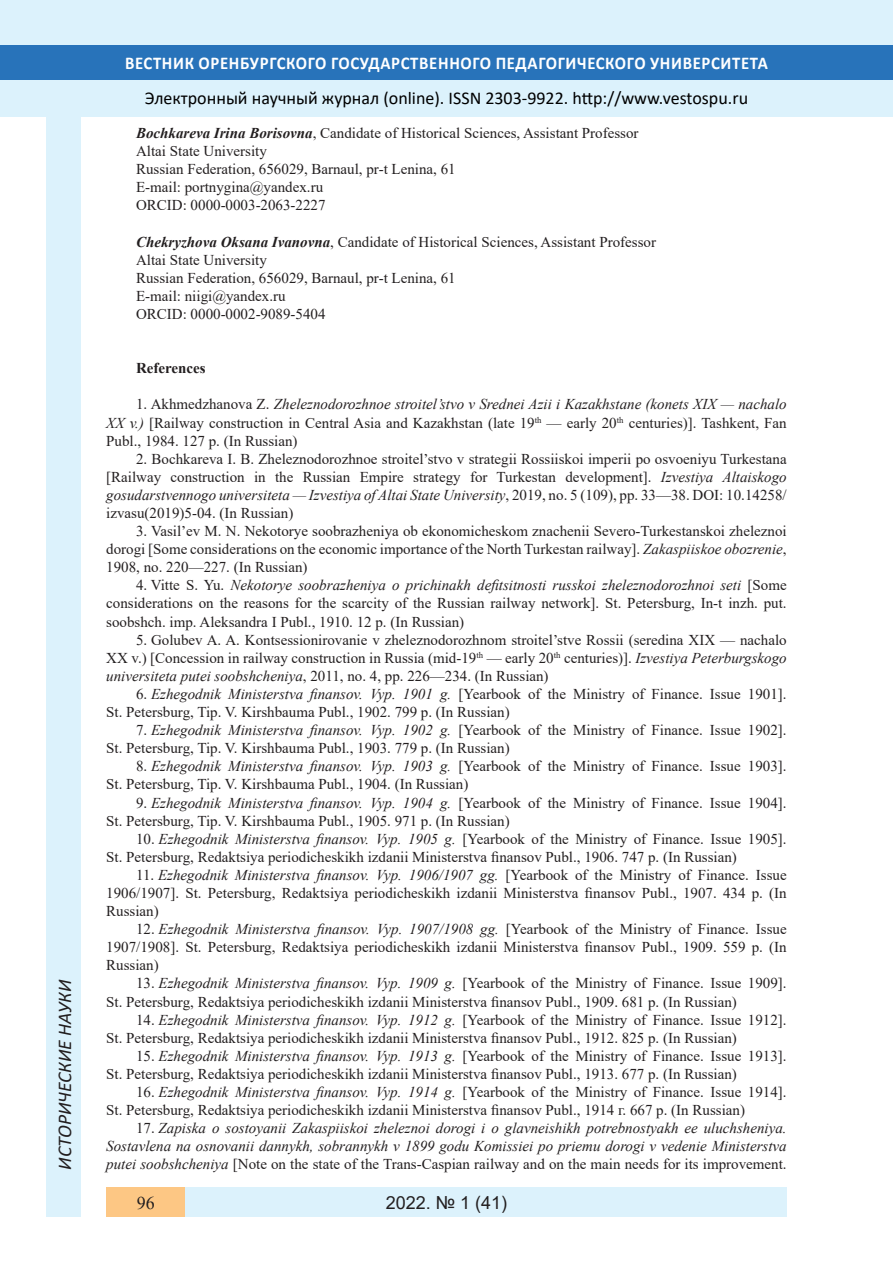
<style>
.page{position:relative;width:893px;height:1263px;background:#fff}
.page>*{position:absolute;margin:0;border:0;box-sizing:border-box;transform-origin:0 0}
.t1{font:italic 19.5px "Calibri";color:#231f20}
.t2{font:18px "Calibri";color:#000}
.t3{font:700 18px "Calibri";letter-spacing:.04em;color:#fff;scale:.93 1}
.t4{font:18px "Arial";color:#231f20}
.t5{font:700 18px "Book Antiqua";color:#231f20}
.t6{font:18px "Times New Roman";color:#231f20}
.литература{font:15px/18.1px "Times New Roman";color:#231f20}
.литература-2{font:italic 15px/18.1px "Times New Roman";color:#231f20;text-align:justify}
.литература-3{font:700 15px "Times New Roman";color:#231f20}
.s1{font-weight:700;font-style:italic}
.s2{font-style:italic}
.s3{font-style:normal}
</style>
<div class="page">
<div style="left:0;top:0;width:893px;height:116px;background:#dcf2fc"></div>
<div style="left:0;top:45px;width:893px;height:34px;background:#2873ba"></div>
<div style="left:106px;top:1188px;width:681px;height:29px;background:#dcf2fc"></div>
<div style="left:106px;top:1188px;width:79px;height:29px;background:#fdc784"></div>
<div style="left:47px;top:116px;width:34px;height:1101px;background:#dcf2fc"></div>
<h1 class="t1" style="left:51px;top:1179px;width:279px;rotate:-90deg">03.00.00 БИОЛОГИЧЕСКИЕ НАУКИ</h1>
<h1 class="t1" style="left:51px;top:1170px;width:192px;rotate:-90deg">ИСТОРИЧЕСКИЕ НАУКИ</h1>
<p class="t3" style="left:125px;top:50px;width:693px">ВЕСТНИК ОРЕНБУРГСКОГО ГОСУДАРСТВЕННОГО ПЕДАГОГИЧЕСКОГО УНИВЕРСИТЕТА</p>
<p class="t2" style="left:145px;top:85px;width:605px">Электронный научный журнал (online). ISSN 2303-9922. http://www.vestospu.ru</p>
<p class="t2" style="left:388px;top:85px;width:13px">O</p>
<p class="t2" style="left:583px;top:85px;width:13px">t</p>
<p class="t2" style="left:583px;top:85px;width:13px">t</p>
<p class="литература" style="left:136px;top:123px;width:504px"><span class="s1">Bochkareva Irina Borisovna</span>, Candidate of Historical Sciences, Assistant Professor</p>
<p class="литература" style="left:136px;top:141px;width:132px">Altai State University</p>
<p class="литература" style="left:136px;top:160px;width:321px">Russian Federation, 656029, Barnaul, pr-t Lenina, 61</p>
<p class="литература" style="left:136px;top:178px;width:189px">E-mail: portnygina@yandex.ru</p>
<p class="литература" style="left:136px;top:196px;width:191px">ORCID: 0000-0003-2063-2227</p>
<p class="литература" style="left:136px;top:232px;width:521px"><span class="s1">Chekryzhova Oksana Ivanovna</span>, Candidate of Historical Sciences, Assistant Professor</p>
<p class="литература" style="left:136px;top:250px;width:132px">Altai State University</p>
<p class="литература" style="left:136px;top:268px;width:321px">Russian Federation, 656029, Barnaul, pr-t Lenina, 61</p>
<p class="литература" style="left:136px;top:286px;width:151px">E-mail: niigi@yandex.ru</p>
<p class="литература" style="left:136px;top:304px;width:191px">ORCID: 0000-0002-9089-5404</p>
<p class="литература-3" style="left:136px;top:357px;width:71px">References</p>
<p class="литература" style="left:106px;top:395px;width:682px;text-align:justify;text-indent:30px">1. Akhmedzhanova Z. <span class="s2">Zheleznodorozhnoe stroitel’stvo v Srednei Azii i Kazakhstane (konets XIX — nachalo XX v.)</span> [Railway construction in Central Asia and Kazakhstan (late 19<sup>th</sup> — early 20<sup>th</sup> centuries)]. Tashkent, Fan Publ., 1984. 127 p. (In Russian)</p>
<p class="литература" style="left:106px;top:449px;width:682px;text-align:justify;text-indent:30px">2. Bochkareva I. B. Zheleznodorozhnoe stroitel’stvo v strategii Rossiiskoi imperii po osvoeniyu Turkestana [Railway construction in the Russian Empire strategy for Turkestan development]. <span class="s2">Izvestiya Altaiskogo gosudarstvennogo universiteta — Izvestiya of Altai State University</span>, 2019, no. 5 (109), pp. 33—38. DOI: 10.14258/ izvasu(2019)5-04. (In Russian)</p>
<p class="литература" style="left:106px;top:521px;width:682px;text-align:justify;text-indent:30px">3. Vasil’ev M. N. Nekotorye soobrazheniya ob ekonomicheskom znachenii Severo-Turkestanskoi zheleznoi dorogi [Some considerations on the economic importance of the North Turkestan railway]. <span class="s2">Zakaspiiskoe obozrenie</span>, 1908, no. 220—227. (In Russian)</p>
<p class="литература" style="left:106px;top:576px;width:682px;text-align:justify;text-indent:30px">4. Vitte S. Yu. <span class="s2">Nekotorye soobrazheniya o prichinakh defitsitnosti russkoi zheleznodorozhnoi seti</span> [Some considerations on the reasons for the scarcity of the Russian railway network]. St. Petersburg, In-t inzh. put. soobshch. imp. Aleksandra I Publ., 1910. 12 p. (In Russian)</p>
<p class="литература" style="left:106px;top:630px;width:682px;text-align:justify;text-indent:30px">5. Golubev A. A. Kontsessionirovanie v zheleznodorozhnom stroitel’stve Rossii (seredina XIX — nachalo XX v.) [Concession in railway construction in Russia (mid-19<sup>th</sup> — early 20<sup>th</sup> centuries)]. <span class="s2">Izvestiya Peterburgskogo universiteta putei soobshcheniya</span>, 2011, no. 4, pp. 226—234. (In Russian)</p>
<p class="литература" style="left:106px;top:684px;width:682px;text-indent:30px">6. <span class="s2">Ezhegodnik Ministerstva finansov. Vyp. 1901 g.</span> [Yearbook of the Ministry of Finance. Issue 1901].<br>St. Petersburg, Tip. V. Kirshbauma Publ., 1902. 799 p. (In Russian)</p>
<p class="литература" style="left:106px;top:720px;width:682px;text-indent:30px">7. <span class="s2">Ezhegodnik Ministerstva finansov. Vyp. 1902 g.</span> [Yearbook of the Ministry of Finance. Issue 1902].<br>St. Petersburg, Tip. V. Kirshbauma Publ., 1903. 779 p. (In Russian)</p>
<p class="литература" style="left:106px;top:757px;width:682px;text-indent:30px">8. <span class="s2">Ezhegodnik Ministerstva finansov. Vyp. 1903 g.</span> [Yearbook of the Ministry of Finance. Issue 1903].<br>St. Petersburg, Tip. V. Kirshbauma Publ., 1904. (In Russian)</p>
<p class="литература" style="left:106px;top:793px;width:682px;text-indent:30px">9. <span class="s2">Ezhegodnik Ministerstva finansov. Vyp. 1904 g.</span> [Yearbook of the Ministry of Finance. Issue 1904].<br>St. Petersburg, Tip. V. Kirshbauma Publ., 1905. 971 p. (In Russian)</p>
<p class="литература" style="left:106px;top:829px;width:682px;text-indent:30px">10. <span class="s2">Ezhegodnik Ministerstva finansov. Vyp. 1905 g.</span> [Yearbook of the Ministry of Finance. Issue 1905].<br>St. Petersburg, Redaktsiya periodicheskikh izdanii Ministerstva finansov Publ., 1906. 747 p. (In Russian)</p>
<p class="литература" style="left:106px;top:865px;width:682px;text-align:justify;text-indent:30px">11. <span class="s2">Ezhegodnik Ministerstva finansov. Vyp. 1906/1907 gg.</span> [Yearbook of the Ministry of Finance. Issue 1906/1907]. St. Petersburg, Redaktsiya periodicheskikh izdanii Ministerstva finansov Publ., 1907. 434 p. (In Russian)</p>
<p class="литература" style="left:106px;top:920px;width:682px;text-align:justify;text-indent:30px">12. <span class="s2">Ezhegodnik Ministerstva finansov. Vyp. 1907/1908 gg.</span> [Yearbook of the Ministry of Finance. Issue 1907/1908]. St. Petersburg, Redaktsiya periodicheskikh izdanii Ministerstva finansov Publ., 1909. 559 p. (In Russian)</p>
<p class="литература" style="left:106px;top:974px;width:682px;text-indent:30px">13. <span class="s2">Ezhegodnik Ministerstva finansov. Vyp. 1909 g.</span> [Yearbook of the Ministry of Finance. Issue 1909].<br>St. Petersburg, Redaktsiya periodicheskikh izdanii Ministerstva finansov Publ., 1909. 681 p. (In Russian)</p>
<p class="литература" style="left:106px;top:1010px;width:682px;text-indent:30px">14. <span class="s2">Ezhegodnik Ministerstva finansov. Vyp. 1912 g.</span> [Yearbook of the Ministry of Finance. Issue 1912].<br>St. Petersburg, Redaktsiya periodicheskikh izdanii Ministerstva finansov Publ., 1912. 825 p. (In Russian)</p>
<p class="литература" style="left:106px;top:1046px;width:682px;text-indent:30px">15. <span class="s2">Ezhegodnik Ministerstva finansov. Vyp. 1913 g.</span> [Yearbook of the Ministry of Finance. Issue 1913].<br>St. Petersburg, Redaktsiya periodicheskikh izdanii Ministerstva finansov Publ., 1913. 677 p. (In Russian)</p>
<p class="литература" style="left:106px;top:1082px;width:682px;text-indent:30px">16. <span class="s2">Ezhegodnik Ministerstva finansov. Vyp. 1914 g.</span> [Yearbook of the Ministry of Finance. Issue 1914].<br>St. Petersburg, Redaktsiya periodicheskikh izdanii Ministerstva finansov Publ., 1914 г. 667 p. (In Russian)</p>
<p class="литература-2" style="left:106px;top:1119px;width:682px;text-indent:30px"><span class="s3">17.</span> Zapiska o sostoyanii Zakaspiiskoi zheleznoi dorogi i o glavneishikh potrebnostyakh ee uluchsheniya.<br>Sostavlena na osnovanii dannykh, sobrannykh v 1899 godu Komissiei po priemu dorogi v vedenie Ministerstva putei soobshcheniya <span class="s3">[Note on the state of the Trans-Caspian railway and on the main needs for its improvement.</span></p>
<p class="t5" style="left:390px;top:1190px;width:37px">2018</p>
<p class="t5" style="left:479px;top:1190px;width:25px">25)</p>
<p class="t4" style="left:386px;top:1190px;width:123px">2022. № 1 (41)</p>
<p class="t6" style="left:137px;top:1190px;width:19px">96</p>
<p class="t5" style="left:460px;top:1190px;width:39px">2 6</p>
</div>
